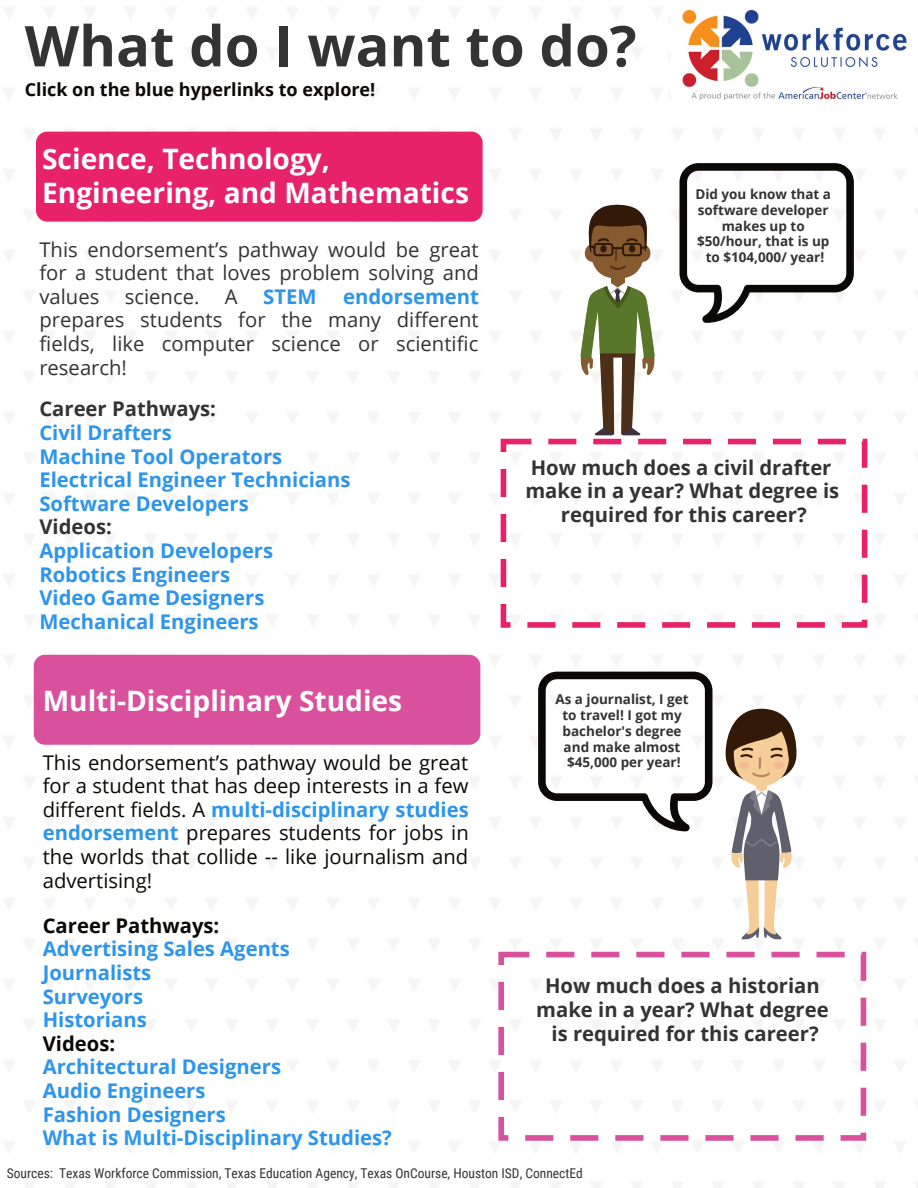
<style>
.page{position:relative;width:918px;height:1188px;background:#fff}
.page>*{position:absolute;margin:0;border:0;box-sizing:border-box;transform-origin:0 0}
.t1{font:700 56.25px "Open Sans";color:#333}
.t2{font:700 28.2px/33.8px "Open Sans";color:#fff}
.t3{font:700 20.25px/23.7px "Open Sans";color:#2d95ec}
.t4{font:20.25px/23.7px "Open Sans";color:#0b0906;text-align:justify}
.t5{font:20.25px/23.7px "Open Sans";color:#333;text-align:justify}
.t6{font:700 20.25px/23.7px "Open Sans";color:#333;text-align:center}
.t7{font:700 20.25px "Open Sans";color:#0b0906}
.t8{font:700 18px "Open Sans";color:#0b0906}
.t9{font:700 13.5px/15.8px "Open Sans";color:#333;text-align:center}
.t10{font:13.5px "Roboto Condensed";color:#333}
.s1{font-weight:700;color:#2d95ec}
</style>
<div class="page">
<svg style="left:680px;top:163px;width:174px;height:160px"></svg>
<svg style="left:581px;top:205px;width:74px;height:230px"></svg>
<img style="left:682px;top:9px;width:225px;height:92px">
<svg style="left:538px;top:672px;width:174px;height:159px"></svg>
<svg style="left:501px;top:439px;width:366px;height:189px"></svg>
<svg style="left:726px;top:709px;width:70px;height:230px"></svg>
<div style="left:36px;top:132px;width:447px;height:90px;background:#e82269"></div>
<div style="left:34px;top:655px;width:446px;height:90px;background:#d9519d"></div>
<svg style="left:498px;top:952px;width:368px;height:189px"></svg>
<h1 class="t1" style="left:25px;top:6px;width:613px">What do I want to do?</h1>
<p class="t8" style="left:25px;top:76px;width:352px">Click on the blue hyperlinks to explore!</p>
<h2 class="t2" style="left:42px;top:141px;width:428px">Science, Technology,<br>Engineering, and Mathematics</h2>
<p class="t5" style="left:39px;top:237px;width:441px">This endorsement’s pathway would be great for a student that loves problem solving and values</p>
<p class="t5" style="left:125px;top:284px;width:76px">science.</p>
<p class="t5" style="left:225px;top:284px;width:14px">A</p>
<p class="t3" style="left:263px;top:284px;width:55px">STEM</p>
<p class="t3" style="left:343px;top:284px;width:137px">endorsement</p>
<p class="t5" style="left:39px;top:308px;width:441px">prepares students for the many different fields, like computer science or scientific research!</p>
<p class="t6" style="left:39px;top:397px;width:178px">Career Pathways:</p>
<p class="t3" style="left:39px;top:420px;width:313px">Civil Drafters<br>Machine Tool Operators<br>Electrical Engineer Technicians<br>Software Developers</p>
<p class="t6" style="left:39px;top:515px;width:74px">Videos:</p>
<p class="t3" style="left:39px;top:538px;width:235px">Application Developers<br>Robotics Engineers<br>Video Game Designers<br>Mechanical Engineers</p>
<h2 class="t2" style="left:43px;top:683px;width:361px">Multi-Disciplinary Studies</h2>
<p class="t4" style="left:43px;top:750px;width:428px">This endorsement’s pathway would be great for a student that has deep interests in a few different fields. A <span class="s1">multi-disciplinary studies endorsement</span> prepares students for jobs in the worlds that collide -- like journalism and advertising!</p>
<p class="t7" style="left:43px;top:911px;width:178px">Career Pathways:</p>
<p class="t3" style="left:43px;top:937px;width:249px">Advertising Sales Agents<br>Journalists<br>Surveyors<br>Historians</p>
<p class="t7" style="left:43px;top:1029px;width:74px">Videos:</p>
<p class="t3" style="left:43px;top:1055px;width:351px">Architectural Designers<br>Audio Engineers<br>Fashion Designers<br>What is Multi-Disciplinary Studies?</p>
<p class="t9" style="left:695px;top:186px;width:137px">Did you know that a software developer makes up to $50/hour, that is up to $104,000/ year!</p>
<p class="t6" style="left:525px;top:455px;width:316px">How much does a civil drafter make in a year? What degree is required for this career?</p>
<p class="t9" style="left:555px;top:691px;width:135px">As a journalist, I get to travel! I got my bachelor's degree and make almost $45,000 per year!</p>
<p class="t6" style="left:536px;top:974px;width:294px">How much does a historian make in a year? What degree is required for this career?</p>
<p class="t10" style="left:7px;top:1164px;width:578px">Sources: Texas Workforce Commission, Texas Education Agency, Texas OnCourse, Houston ISD, ConnectEd</p>
</div>
